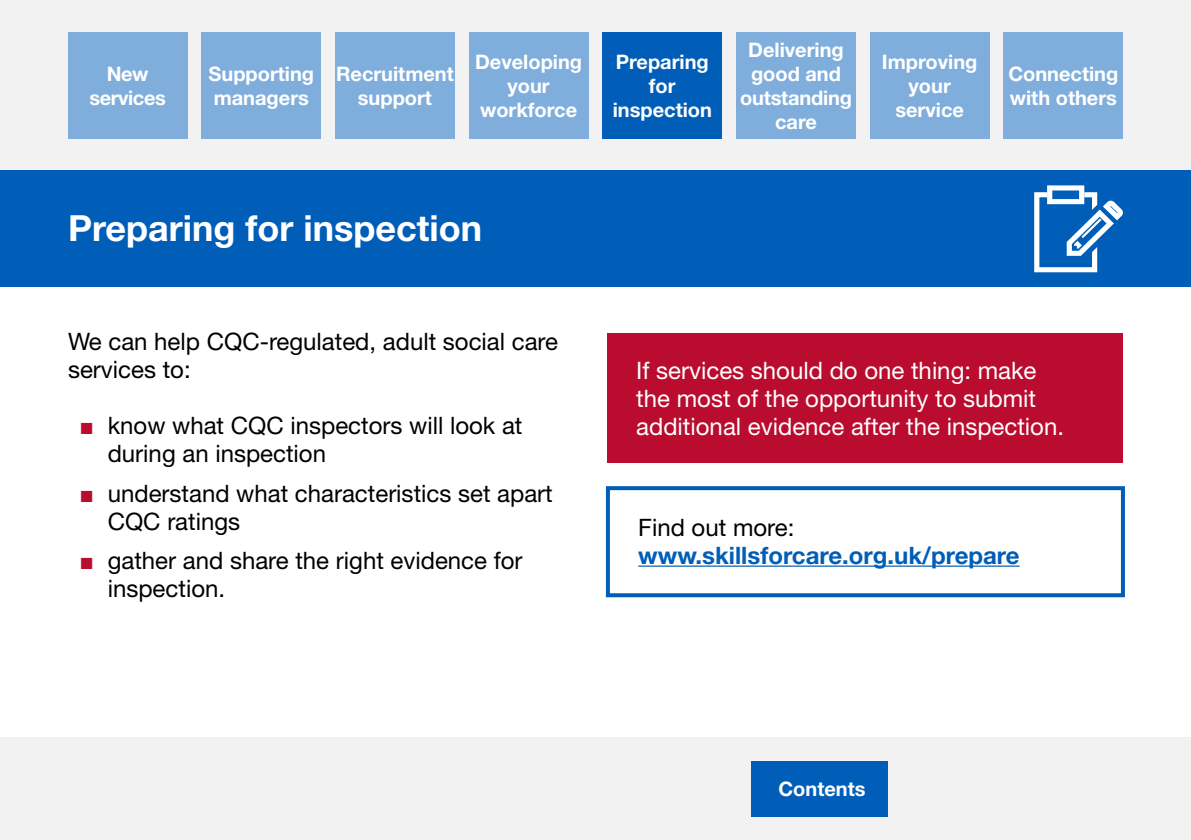
<style>
.page{position:relative;width:1191px;height:840px;background:#fff}
.page>*{position:absolute;margin:0;border:0;box-sizing:border-box;transform-origin:0 0}
.t1{font:700 36px "Helvetica Neue LT Std";color:#fff}
.t2{font:24px/28px "Helvetica Neue LT Std";color:#000}
.t3{font:24px/28px "Helvetica Neue LT Std";color:#fff}
.t4{font:700 24px "Helvetica Neue LT Std";color:#005eb8}
.t5{font:700 20px/24px "Helvetica Neue LT Std";color:#fff;text-align:center}
.t6{font:700 20px/24px "Helvetica Neue LT Std";letter-spacing:-.02em;color:#fff;text-align:center}
.s1{font-family:"Arial";color:#ba0c2f}
</style>
<div class="page">
<div style="left:0;top:737px;width:1191px;height:102px;background:#f2f2f2"></div>
<div style="left:0;top:0;width:1191px;height:170px;background:#f2f2f2"></div>
<div style="left:751px;top:760px;width:136px;height:56px;background:#005eb8"></div>
<div style="left:68px;top:32px;width:119px;height:107px;background:#80aedc"></div>
<div style="left:202px;top:32px;width:119px;height:107px;background:#80aedc"></div>
<div style="left:335px;top:32px;width:119px;height:107px;background:#80aedc"></div>
<div style="left:469px;top:32px;width:119px;height:107px;background:#80aedc"></div>
<div style="left:603px;top:32px;width:119px;height:107px;background:#005eb8"></div>
<div style="left:736px;top:32px;width:119px;height:107px;background:#80aedc"></div>
<div style="left:870px;top:32px;width:119px;height:107px;background:#80aedc"></div>
<div style="left:1003px;top:32px;width:120px;height:107px;background:#80aedc"></div>
<hr style="left:638px;top:565px;width:381px;height:1px;background:#005eb8">
<div style="left:606px;top:486px;width:519px;height:111px;border:4px solid #005eb8"></div>
<div style="left:608px;top:333px;width:515px;height:130px;background:#ba0c2f"></div>
<div style="left:0;top:170px;width:1191px;height:116px;background:#005eb8"></div>
<svg style="left:1034px;top:185px;width:89px;height:87px"></svg>
<p class="t6" style="left:89px;top:61px;width:78px">New services</p>
<p class="t5" style="left:208px;top:61px;width:107px;text-align:left">Supporting managers</p>
<p class="t5" style="left:336px;top:61px;width:119px">Recruitment support</p>
<p class="t5" style="left:475px;top:49px;width:109px">Developing your workforce</p>
<p class="t5" style="left:612px;top:49px;width:101px">Preparing for inspection</p>
<p class="t5" style="left:740px;top:37px;width:113px">Delivering good and outstanding care</p>
<p class="t5" style="left:882px;top:49px;width:97px">Improving your service</p>
<p class="t5" style="left:1008px;top:61px;width:111px;text-align:left">Connecting with others</p>
<h1 class="t1" style="left:68px;top:206px;width:415px">Preparing for inspection</h1>
<p class="t2" style="left:68px;top:327px;width:491px">We can help CQC-regulated, adult social care services to:</p>
<p class="t2" style="left:108px;top:411px;width:416px;text-indent:-28px"><span class="s1">■</span> know what CQC inspectors will look at during an inspection</p>
<p class="t2" style="left:108px;top:478px;width:446px;text-indent:-28px"><span class="s1">■</span> understand what characteristics set apart<br>CQC ratings</p>
<p class="t2" style="left:108px;top:546px;width:416px;text-indent:-28px"><span class="s1">■</span> gather and share the right evidence for inspection.</p>
<p class="t3" style="left:636px;top:355px;width:429px">If services should do one thing: make the most of the opportunity to submit additional evidence after the inspection.</p>
<p class="t2" style="left:638px;top:512px;width:158px">Find out more:</p>
<p class="t4" style="left:638px;top:540px;width:383px">www.skillsforcare.org.uk/prepare</p>
<p class="t5" style="left:778px;top:776px;width:89px">Contents</p>
</div>
